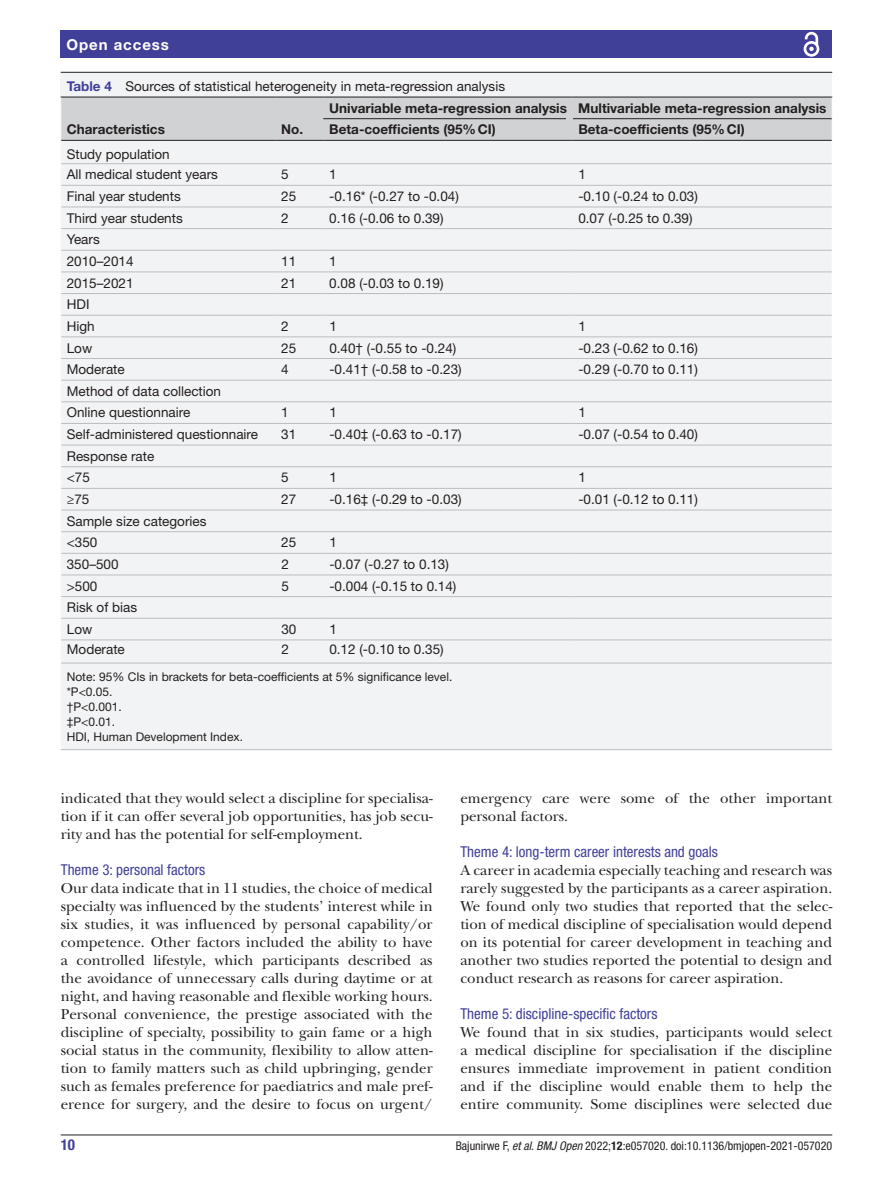
<style>
.page{position:relative;width:893px;height:1191px;background:#fff}
.page>*{position:absolute;margin:0;border:0;box-sizing:border-box;transform-origin:0 0}
.t1{font:15px/18px "New Baskerville";color:#231f20;text-align:justify}
.t2{font:condensed 15px "Helvetica Neue LT Std";color:#414099}
.t3{font:700 15px "Helvetica Neue LT Std";letter-spacing:.065em;color:#fff}
.t4{font:700 condensed 15px "Helvetica Neue LT Std";color:#414099}
.t5{font:13.5px/21.6px "Helvetica Neue LT Std";color:#231f20}
.t6{font:700 13.5px/21.6px "Helvetica Neue LT Std";color:#231f20}
.t7{font:12px/15px "Helvetica Neue LT Std";color:#231f20}
.t8{font:condensed 12px "Helvetica Neue LT Std";color:#231f20}
.s1{font-weight:700;color:#414099}
.s2{font-style:italic}
.s3{font-weight:700}
</style>
<div class="page">
<hr style="left:61px;top:1134px;width:771px;height:1px;background:#231f20">
<div style="left:61px;top:31px;width:771px;height:27px;background:#414099"></div>
<svg style="left:803px;top:31px;width:17px;height:26px"></svg>
<div style="left:61px;top:73px;width:771px;height:677px;background:#f2f3f4"></div>
<hr style="left:61px;top:72px;width:771px;height:1px;background:#231f20">
<hr style="left:275px;top:663px;width:48px;height:1px;background:#bcbdc0">
<hr style="left:323px;top:663px;width:249px;height:1px;background:#bcbdc0">
<hr style="left:572px;top:663px;width:260px;height:1px;background:#bcbdc0">
<hr style="left:61px;top:663px;width:214px;height:1px;background:#bcbdc0">
<hr style="left:61px;top:749px;width:214px;height:1px;background:#bcbdc0">
<hr style="left:275px;top:749px;width:48px;height:1px;background:#bcbdc0">
<hr style="left:323px;top:749px;width:249px;height:1px;background:#bcbdc0">
<hr style="left:572px;top:749px;width:260px;height:1px;background:#bcbdc0">
<svg style="left:60px;top:97px;width:773px;height:566px"></svg>
<p class="t3" style="left:66px;top:35px;width:104px">Open access</p>
<p class="t5" style="left:67px;top:75px;width:440px"><span class="s1">Table 4</span> Sources of statistical heterogeneity in meta-regression analysis</p>
<p class="t6" style="left:67px;top:118px;width:100px">Characteristics</p>
<p class="t6" style="left:281px;top:118px;width:24px">No.</p>
<p class="t6" style="left:329px;top:97px;width:499px">Univariable meta-regression analysis Multivariable meta-regression analysis<br>Beta-coefficients (95%CI)</p>
<p class="t6" style="left:578px;top:118px;width:168px">Beta-coefficients (95%CI)</p>
<p class="t5" style="left:67px;top:144px;width:153px;line-height:20.1px">Study population<br>All medical student years</p>
<p class="t5" style="left:281px;top:163px;width:9px">5</p>
<p class="t5" style="left:329px;top:163px;width:9px">1</p>
<p class="t5" style="left:578px;top:163px;width:9px">1</p>
<p class="t5" style="left:67px;top:185px;width:116px">Final year students</p>
<p class="t5" style="left:281px;top:185px;width:17px">25</p>
<p class="t5" style="left:329px;top:185px;width:131px">-0.16* (-0.27 to -0.04)</p>
<p class="t5" style="left:578px;top:185px;width:121px">-0.10 (-0.24 to 0.03)</p>
<p class="t5" style="left:67px;top:207px;width:118px">Third year students</p>
<p class="t5" style="left:281px;top:207px;width:9px">2</p>
<p class="t5" style="left:329px;top:207px;width:116px">0.16 (-0.06 to 0.39)</p>
<p class="t5" style="left:578px;top:207px;width:116px">0.07 (-0.25 to 0.39)</p>
<p class="t5" style="left:67px;top:228px;width:68px">Years<br>2010–2014</p>
<p class="t5" style="left:281px;top:250px;width:17px">11</p>
<p class="t5" style="left:329px;top:250px;width:9px">1</p>
<p class="t5" style="left:67px;top:272px;width:68px">2015–2021</p>
<p class="t5" style="left:281px;top:272px;width:17px">21</p>
<p class="t5" style="left:329px;top:272px;width:116px">0.08 (-0.03 to 0.19)</p>
<p class="t5" style="left:67px;top:293px;width:29px">HDI<br>High</p>
<p class="t5" style="left:281px;top:315px;width:9px">2</p>
<p class="t5" style="left:329px;top:315px;width:9px">1</p>
<p class="t5" style="left:578px;top:315px;width:9px">1</p>
<p class="t5" style="left:67px;top:337px;width:27px">Low</p>
<p class="t5" style="left:281px;top:337px;width:17px">25</p>
<p class="t5" style="left:329px;top:337px;width:129px">0.40† (-0.55 to -0.24)</p>
<p class="t5" style="left:578px;top:337px;width:121px">-0.23 (-0.62 to 0.16)</p>
<p class="t5" style="left:67px;top:358px;width:60px">Moderate</p>
<p class="t5" style="left:281px;top:358px;width:9px">4</p>
<p class="t5" style="left:329px;top:358px;width:134px">-0.41† (-0.58 to -0.23)</p>
<p class="t5" style="left:578px;top:358px;width:121px">-0.29 (-0.70 to 0.11)</p>
<p class="t5" style="left:67px;top:380px;width:156px">Method of data collection<br>Online questionnaire</p>
<p class="t5" style="left:281px;top:402px;width:9px">1</p>
<p class="t5" style="left:329px;top:402px;width:9px">1</p>
<p class="t5" style="left:578px;top:402px;width:9px">1</p>
<p class="t5" style="left:67px;top:423px;width:193px">Self-administered questionnaire</p>
<p class="t5" style="left:281px;top:423px;width:17px">31</p>
<p class="t5" style="left:329px;top:423px;width:134px">-0.40‡ (-0.63 to -0.17)</p>
<p class="t5" style="left:578px;top:423px;width:121px">-0.07 (-0.54 to 0.40)</p>
<p class="t5" style="left:67px;top:445px;width:89px">Response rate &lt;75</p>
<p class="t5" style="left:281px;top:466px;width:9px">5</p>
<p class="t5" style="left:329px;top:466px;width:9px">1</p>
<p class="t5" style="left:578px;top:466px;width:9px">1</p>
<p class="t5" style="left:67px;top:488px;width:24px">≥75</p>
<p class="t5" style="left:281px;top:488px;width:17px">27</p>
<p class="t5" style="left:329px;top:488px;width:134px">-0.16‡ (-0.29 to -0.03)</p>
<p class="t5" style="left:578px;top:488px;width:121px">-0.01 (-0.12 to 0.11)</p>
<p class="t5" style="left:67px;top:510px;width:141px">Sample size categories &lt;350</p>
<p class="t5" style="left:281px;top:531px;width:17px">25</p>
<p class="t5" style="left:329px;top:531px;width:9px">1</p>
<p class="t5" style="left:67px;top:553px;width:53px">350–500</p>
<p class="t5" style="left:281px;top:553px;width:9px">2</p>
<p class="t5" style="left:329px;top:553px;width:121px">-0.07 (-0.27 to 0.13)</p>
<p class="t5" style="left:67px;top:575px;width:32px">&gt;500</p>
<p class="t5" style="left:281px;top:575px;width:9px">5</p>
<p class="t5" style="left:329px;top:575px;width:129px">-0.004 (-0.15 to 0.14)</p>
<p class="t5" style="left:67px;top:596px;width:72px">Risk of bias<br>Low</p>
<p class="t5" style="left:281px;top:618px;width:17px">30</p>
<p class="t5" style="left:329px;top:618px;width:9px">1</p>
<p class="t5" style="left:67px;top:638px;width:60px">Moderate</p>
<p class="t5" style="left:281px;top:638px;width:9px">2</p>
<p class="t5" style="left:329px;top:638px;width:116px">0.12 (-0.10 to 0.35)</p>
<p class="t7" style="left:67px;top:668px;width:387px">Note: 95% CIs in brackets for beta-coefficients at 5% significance level. *P&lt;0.05.<br>†P&lt;0.001.<br>‡P&lt;0.01.<br>HDI, Human Development Index.</p>
<p class="t1" style="left:61px;top:789px;width:373px">indicated that they would select a discipline for specialisa&shy;tion if it can offer several job opportunities, has job secu&shy;rity and has the potential for self-employment.</p>
<p class="t2" style="left:61px;top:861px;width:146px">Theme 3: personal factors</p>
<p class="t1" style="left:61px;top:879px;width:373px">Our data indicate that in 11 studies, the choice of medical specialty was influenced by the students’ interest while in six studies, it was influenced by personal capability/or competence. Other factors included the ability to have a controlled lifestyle, which participants described as the avoidance of unnecessary calls during daytime or at night, and having reasonable and flexible working hours.<br>Personal convenience, the prestige associated with the discipline of specialty, possibility to gain fame or a high social status in the community, flexibility to allow atten&shy;tion to family matters such as child upbringing, gender such as females preference for paediatrics and male pref&shy;erence for surgery, and the desire to focus on urgent/</p>
<p class="t1" style="left:460px;top:789px;width:373px">emergency care were some of the other important personal factors.</p>
<p class="t2" style="left:460px;top:843px;width:259px">Theme 4: long-term career interests and goals</p>
<p class="t1" style="left:460px;top:861px;width:373px">A career in academia especially teaching and research was rarely suggested by the participants as a career aspiration.<br>We found only two studies that reported that the selec&shy;tion of medical discipline of specialisation would depend on its potential for career development in teaching and another two studies reported the potential to design and conduct research as reasons for career aspiration.</p>
<p class="t2" style="left:460px;top:1005px;width:199px">Theme 5: discipline-specific factors</p>
<p class="t1" style="left:460px;top:1023px;width:373px">We found that in six studies, participants would select a medical discipline for specialisation if the discipline ensures immediate improvement in patient condition and if the discipline would enable them to help the entire community. Some disciplines were selected due</p>
<p class="t4" style="left:61px;top:1135px;width:16px">10</p>
<p class="t8" style="left:456px;top:1138px;width:378px">Bajunirwe F, <span class="s2">et al</span>. <span class="s2">BMJ Open</span> 2022;<span class="s3">12</span>:e057020. doi:10.1136/bmjopen-2021-057020</p>
</div>
